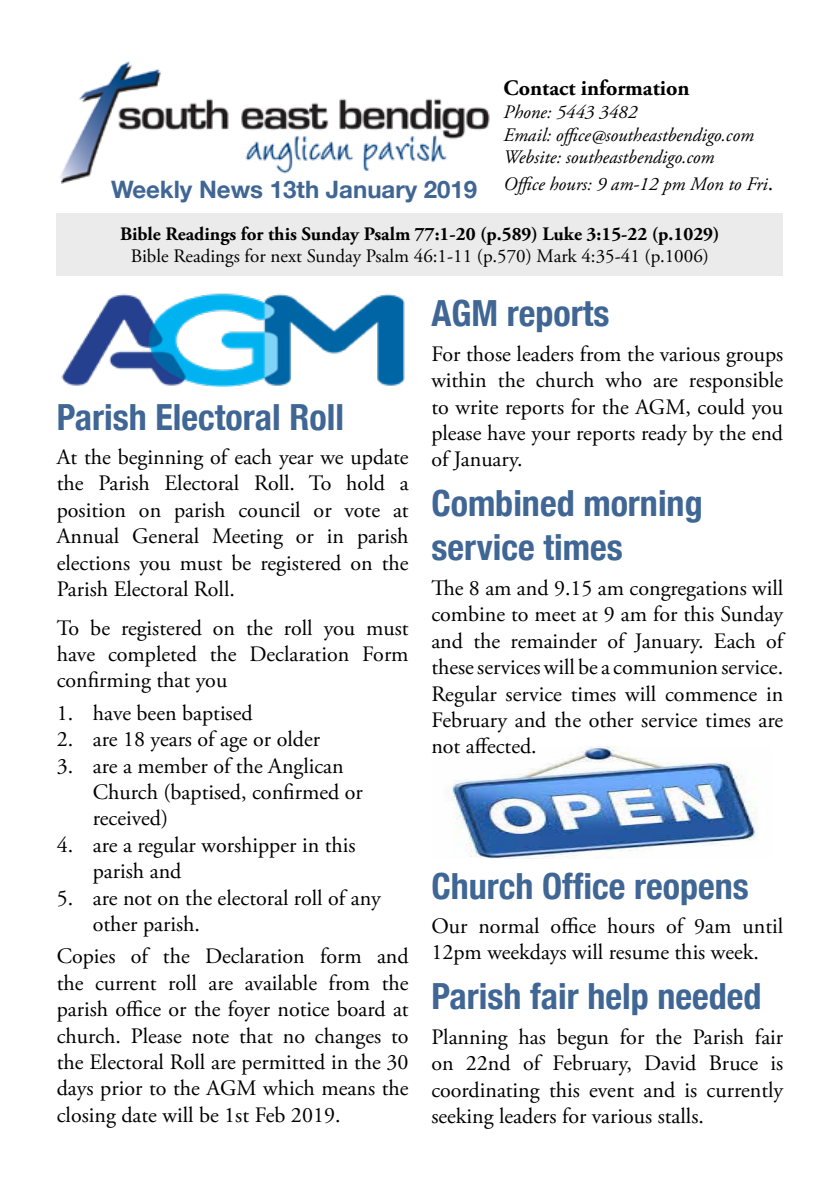
<style>
.page{position:relative;width:840px;height:1191px;background:#fff}
.page>*{position:absolute;margin:0;border:0;box-sizing:border-box;transform-origin:0 0}
.t1{font:700 condensed 36px/44px "Helvetica Neue";color:#3f6694}
.t2{font:700 24px "Helvetica Neue";color:#3f6694}
.t3{font:22px/26.4px "Adobe Garamond Pro";color:#000;text-align:justify}
.t4{font:700 22px "Adobe Garamond Pro";color:#000}
.t5{font:italic 19px/22.8px "Adobe Garamond Pro";color:#000}
.t6{font:700 19px "Adobe Garamond Pro";color:#000}
.t7{font:19px "Adobe Garamond Pro";color:#000}
.s1{font-style:normal;font-size:22px}
</style>
<div class="page">
<img style="left:451px;top:746px;width:305px;height:112px">
<div style="left:57px;top:214px;width:725px;height:62px;background:#ebebeb"></div>
<img style="left:60px;top:61px;width:430px;height:123px">
<img style="left:61px;top:293px;width:344px;height:93px">
<p class="t4" style="left:503px;top:75px;width:187px">Contact information</p>
<p class="t5" style="left:503px;top:101px;width:252px">Phone: 5443 3482<br>Email: office@southeastbendigo.com<br>Website: southeastbendigo.com</p>
<p class="t5" style="left:503px;top:173px;width:271px">Office hours: 9 am-12 pm Mon to Fri<span class="s1">.</span></p>
<p class="t6" style="left:120px;top:222px;width:600px">Bible Readings for this Sunday Psalm 77:1-20 (p.589) Luke 3:15-22 (p.1029)</p>
<p class="t7" style="left:131px;top:245px;width:579px">Bible Readings for next Sunday Psalm 46:1-11 (p.570) Mark 4:35-41 (p.1006)</p>
<h1 class="t1" style="left:431px;top:289px;width:179px">AGM reports</h1>
<p class="t3" style="left:431px;top:341px;width:353px">For those leaders from the various groups within the church who are responsible to write reports for the AGM, could you please have your reports ready by the end of January.</p>
<h1 class="t1" style="left:431px;top:479px;width:273px">Combined morning service times</h1>
<p class="t3" style="left:431px;top:575px;width:353px">The 8 am and 9.15 am congregations will combine to meet at 9 am for this Sunday and the remainder of January. Each of these services will be a communion service.<br>Regular service times will commence in February and the other service times are not affected.</p>
<p class="t2" style="left:111px;top:171px;width:367px">Weekly News 13th January 2019</p>
<h1 class="t1" style="left:57px;top:392px;width:288px">Parish Electoral Roll</h1>
<p class="t3" style="left:57px;top:444px;width:353px">At the beginning of each year we update the Parish Electoral Roll. To hold a position on parish council or vote at Annual General Meeting or in parish elections you must be registered on the Parish Electoral Roll.</p>
<p class="t3" style="left:57px;top:615px;width:353px">To be registered on the roll you must have completed the Declaration Form confirming that you</p>
<p class="t3" style="left:57px;top:700px;width:197px">1. have been baptised</p>
<p class="t3" style="left:57px;top:726px;width:265px">2. are 18 years of age or older</p>
<p class="t3" style="left:93px;top:753px;width:271px;text-align:left;text-indent:-36px">3. are a member of the Anglican<br>Church (baptised, confirmed or received)</p>
<p class="t3" style="left:93px;top:832px;width:264px;text-indent:-36px">4. are a regular worshipper in this parish and</p>
<p class="t3" style="left:93px;top:885px;width:289px;text-indent:-36px">5. are not on the electoral roll of any other parish.</p>
<p class="t3" style="left:57px;top:944px;width:353px">Copies of the Declaration form and the current roll are available from the parish office or the foyer notice board at church. Please note that no changes to the Electoral Roll are permitted in the 30 days prior to the AGM which means the closing date will be 1st Feb 2019.</p>
<h1 class="t1" style="left:431px;top:861px;width:319px">Church Office reopens</h1>
<p class="t3" style="left:431px;top:913px;width:353px">Our normal office hours of 9am until<br>12pm weekdays will resume this week.</p>
<h1 class="t1" style="left:431px;top:972px;width:331px">Parish fair help needed</h1>
<p class="t3" style="left:431px;top:1024px;width:353px">Planning has begun for the Parish fair on 22nd of February, David Bruce is coordinating this event and is currently seeking leaders for various stalls.</p>
</div>
